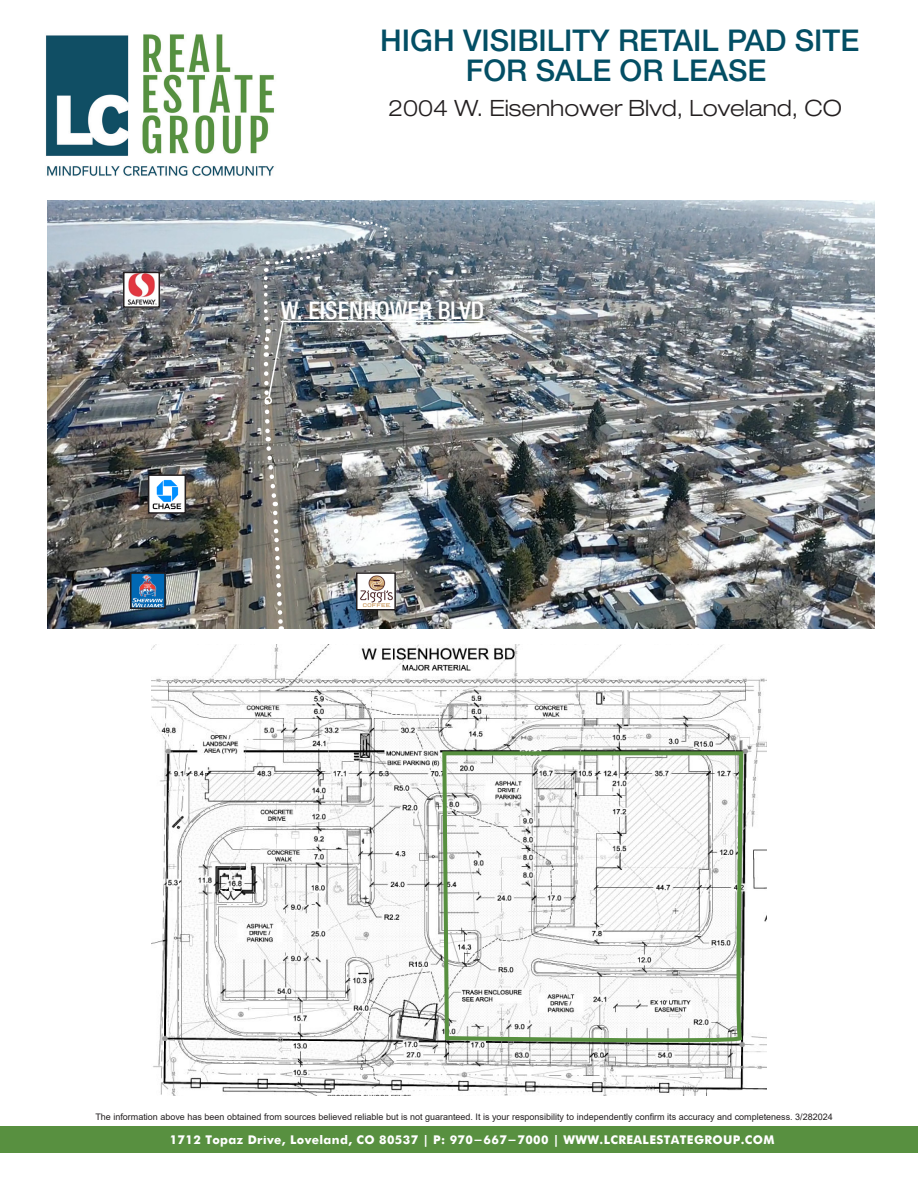
<style>
.page{position:relative;width:918px;height:1188px;background:#fff}
.page>*{position:absolute;margin:0;border:0;box-sizing:border-box;transform-origin:0 0}
.t1{font:500 30px "Helvetica Neue LT Std";color:#034e64}
.t2{font:500 condensed 24.45px "Helvetica Neue LT Std";color:#fff}
.t3{font:300 expanded 22.5px "Helvetica Neue LT Std";color:#231f20}
.t4{font:700 12px "Futura";letter-spacing:.03em;color:#fff}
.details{font:9px "Arial";color:#231f20}
</style>
<div class="page">
<div style="left:0;top:1126px;width:918px;height:28px;background:#589040"></div>
<img style="left:48px;top:200px;width:826px;height:428px">
<img style="left:359px;top:575px;width:34px;height:32px">
<div style="left:356px;top:572px;width:40px;height:38px;border:2px solid #231f20"></div>
<img style="left:126px;top:275px;width:31px;height:30px">
<div style="left:123px;top:272px;width:37px;height:36px;border:2px solid #231f20"></div>
<img style="left:133px;top:575px;width:30px;height:31px">
<div style="left:130px;top:572px;width:36px;height:37px;border:2px solid #231f20"></div>
<img style="left:151px;top:477px;width:32px;height:34px">
<div style="left:148px;top:474px;width:38px;height:40px;border:2px solid #231f20"></div>
<hr style="left:281px;top:321px;width:203px;height:1px;background:#fff">
<img style="left:151px;top:644px;width:616px;height:451px">
<svg style="left:440px;top:749px;width:305px;height:294px"></svg>
<img style="left:45px;top:34px;width:229px;height:142px">
<svg style="left:353px;top:218px;width:33px;height:19px"></svg>
<svg style="left:266px;top:249px;width:66px;height:23px;background:#7a848c"></svg>
<svg style="left:261px;top:278px;width:24px;height:351px;background:#8f8c85"></svg>
<div style="left:265px;top:397px;width:7px;height:7px;border:2px solid #fff;border-radius:50%"></div>
<p class="t1" style="left:380px;top:22px;width:481px">HIGH VISIBILITY RETAIL PAD SITE</p>
<p class="t1" style="left:466px;top:52px;width:302px">FOR SALE OR LEASE</p>
<p class="t3" style="left:388px;top:94px;width:455px">2004 W. Eisenhower Blvd, Loveland, CO</p>
<p class="t2" style="left:281px;top:296px;width:205px">W. EISENHOWER BLVD</p>
<p class="details" style="left:95px;top:1111px;width:739px">The information above has been obtained from sources believed reliable but is not guaranteed. It is your responsibility to independently confirm its accuracy and completeness. 3/282024</p>
<p class="t4" style="left:170px;top:1131px;width:606px">1712 Topaz Drive, Loveland, CO 80537 | P: 970-667-7000 | WWW.LCREALESTATEGROUP.COM</p>
</div>
